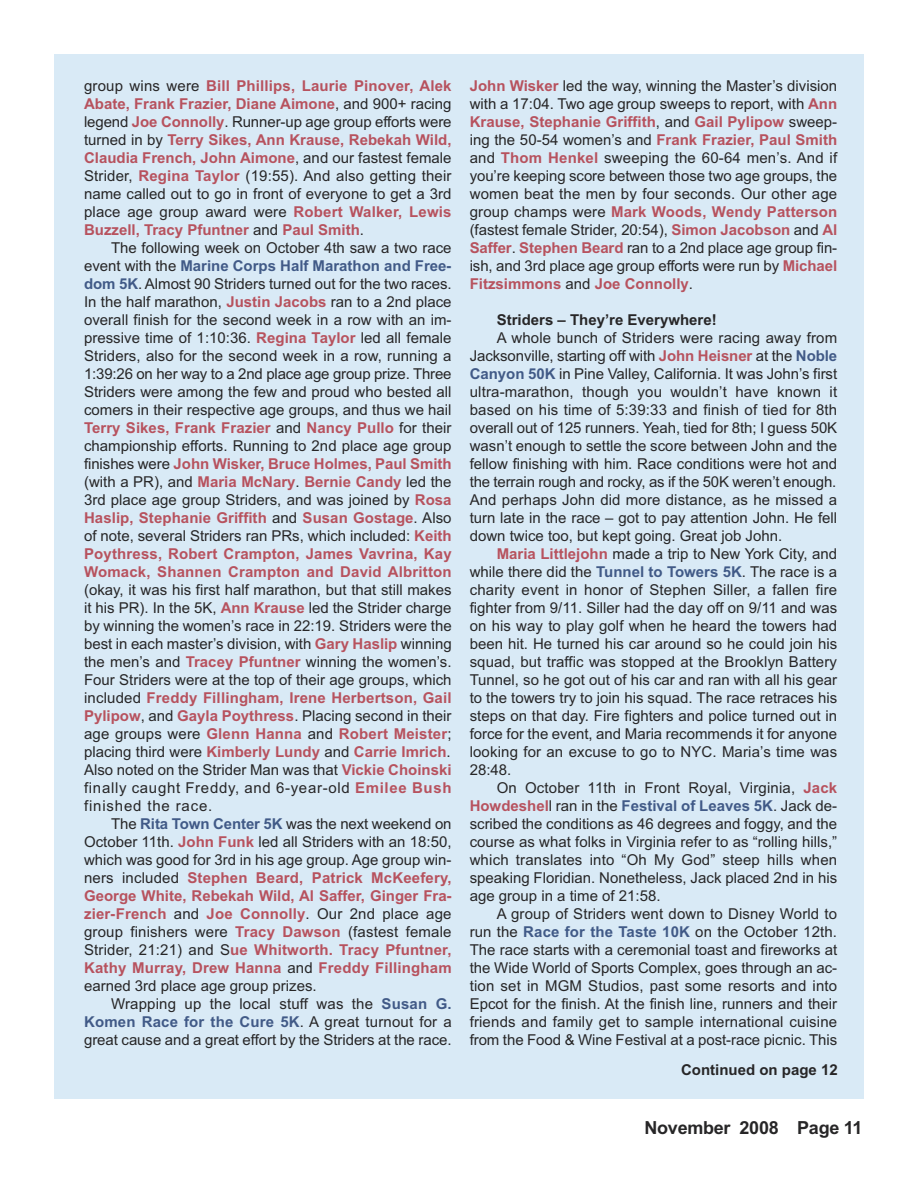
<style>
.page{position:relative;width:918px;height:1188px;background:#fff}
.page>*{position:absolute;margin:0;border:0;box-sizing:border-box;transform-origin:0 0}
.t1{font:700 18px "Arial";letter-spacing:-.015em;color:#272627}
.t2{font:15px/18px "Arial";color:#272627;text-align:justify}
.t3{font:700 15px "Arial";color:#272627}
.s1{font-weight:700;color:#b7525e}
.s2{font-weight:700;color:#415a87}
</style>
<div class="page">
<div style="left:54px;top:54px;width:810px;height:1044px;background:#d9eaf6"></div>
<p class="t2" style="left:84px;top:77px;width:369px">group wins were <span class="s1">Bill Phillips, Laurie Pinover, Alek Abate, Frank Frazier, Diane Aimone</span>, and 900+ racing legend <span class="s1">Joe Connolly</span>. Runner-up age group efforts were turned in by <span class="s1">Terry Sikes, Ann Krause, Rebekah Wild, Claudia French, John Aimone</span>, and our fastest female Strider, <span class="s1">Regina Taylor</span> (19:55). And also getting their name called out to go in front of everyone to get a 3rd place age group award were <span class="s1">Robert Walker, Lewis Buzzell, Tracy Pfuntner</span> and <span class="s1">Paul Smith</span>.</p>
<p class="t2" style="left:84px;top:239px;width:369px;text-indent:27px">The following week on October 4th saw a two race event with the <span class="s2">Marine Corps Half Marathon and Free&shy;dom 5K</span>. Almost 90 Striders turned out for the two races.<br>In the half marathon, <span class="s1">Justin Jacobs</span> ran to a 2nd place overall finish for the second week in a row with an im&shy;pressive time of 1:10:36. <span class="s1">Regina Taylor</span> led all female Striders, also for the second week in a row, running a 1:39:26 on her way to a 2nd place age group prize. Three Striders were among the few and proud who bested all comers in their respective age groups, and thus we hail <span class="s1">Terry Sikes, Frank Frazier</span> and <span class="s1">Nancy Pullo</span> for their championship efforts. Running to 2nd place age group finishes were <span class="s1">John Wisker, Bruce Holmes, Paul Smith </span>(with a PR), and <span class="s1">Maria McNary</span>. <span class="s1">Bernie Candy</span> led the 3rd place age group Striders, and was joined by <span class="s1">Rosa Haslip, Stephanie Griffith</span> and <span class="s1">Susan Gostage</span>. Also of note, several Striders ran PRs, which included: <span class="s1">Keith Poythress, Robert Crampton, James Vavrina, Kay Womack, Shannen Crampton and David Albritton</span></p>
<p class="t2" style="left:84px;top:581px;width:369px">(okay, it was his first half marathon, but that still makes it his PR). In the 5K, <span class="s1">Ann Krause</span> led the Strider charge by winning the women’s race in 22:19. Striders were the best in each master’s division, with <span class="s1">Gary Haslip</span> winning the men’s and <span class="s1">Tracey Pfuntner</span> winning the women’s.<br>Four Striders were at the top of their age groups, which included <span class="s1">Freddy Fillingham, Irene Herbertson, Gail Pylipow</span>, and <span class="s1">Gayla Poythress</span>. Placing second in their age groups were <span class="s1">Glenn Hanna</span> and <span class="s1">Robert Meister</span>; placing third were <span class="s1">Kimberly Lundy</span> and <span class="s1">Carrie Imrich</span>.<br>Also noted on the Strider Man was that <span class="s1">Vickie Choinski </span>finally caught Freddy, and 6-year-old <span class="s1">Emilee Bush </span>finished the race.</p>
<p class="t2" style="left:84px;top:815px;width:369px;text-indent:27px">The <span class="s2">Rita Town Center 5K</span> was the next weekend on October 11th. <span class="s1">John Funk</span> led all Striders with an 18:50, which was good for 3rd in his age group. Age group win&shy;ners included <span class="s1">Stephen Beard, Patrick McKeefery, George White, Rebekah Wild, Al Saffer, Ginger Fra&shy;zier-French</span> and <span class="s1">Joe Connolly</span>. Our 2nd place age group finishers were <span class="s1">Tracy Dawson</span> (fastest female Strider, 21:21) and S<span class="s1">ue Whitworth. Tracy Pfuntner, Kathy Murray, Drew Hanna</span> and <span class="s1">Freddy Fillingham </span>earned 3rd place age group prizes.</p>
<p class="t2" style="left:84px;top:995px;width:369px;text-indent:27px">Wrapping up the local stuff was the <span class="s2">Susan G.<br>Komen Race for the Cure 5K</span>. A great turnout for a great cause and a great effort by the Striders at the race.</p>
<p class="t2" style="left:470px;top:77px;width:369px"><span class="s1">John Wisker</span> led the way, winning the Master’s division with a 17:04. Two age group sweeps to report, with <span class="s1">Ann Krause, Stephanie Griffith</span>, and <span class="s1">Gail Pylipow</span> sweep&shy;ing the 50-54 women’s and <span class="s1">Frank Frazier, Paul Smith </span>and <span class="s1">Thom Henkel</span> sweeping the 60-64 men’s. And if you’re keeping score between those two age groups, the women beat the men by four seconds. Our other age group champs were <span class="s1">Mark Woods, Wendy Patterson </span>(fastest female Strider, 20:54), <span class="s1">Simon Jacobson</span> and <span class="s1">Al Saffer</span>. <span class="s1">Stephen Beard</span> ran to a 2nd place age group fin&shy;ish, and 3rd place age group efforts were run by <span class="s1">Michael Fitzsimmons</span> and <span class="s1">Joe Connolly</span>.</p>
<p class="t3" style="left:497px;top:311px;width:222px">Striders – They’re Everywhere!</p>
<p class="t2" style="left:470px;top:329px;width:369px;text-indent:27px">A whole bunch of Striders were racing away from Jacksonville, starting off with <span class="s1">John Heisner</span> at the <span class="s2">Noble Canyon 50K</span> in Pine Valley, California. It was John’s first ultra-marathon, though you wouldn’t have known it based on his time of 5:39:33 and finish of tied for 8th overall out of 125 runners. Yeah, tied for 8th; I guess 50K wasn’t enough to settle the score between John and the fellow finishing with him. Race conditions were hot and the terrain rough and rocky, as if the 50K weren’t enough.<br>And perhaps John did more distance, as he missed a turn late in the race – got to pay attention John. He fell down twice too, but kept going. Great job John.</p>
<p class="t2" style="left:470px;top:545px;width:369px;text-indent:27px"><span class="s1">Maria Littlejohn</span> made a trip to New York City, and while there did the <span class="s2">Tunnel to Towers 5K</span>. The race is a charity event in honor of Stephen Siller, a fallen fire fighter from 9/11. Siller had the day off on 9/11 and was on his way to play golf when he heard the towers had been hit. He turned his car around so he could join his squad, but traffic was stopped at the Brooklyn Battery Tunnel, so he got out of his car and ran with all his gear to the towers try to join his squad. The race retraces his steps on that day. Fire fighters and police turned out in force for the event, and Maria recommends it for anyone looking for an excuse to go to NYC. Maria’s time was 28:48.</p>
<p class="t2" style="left:470px;top:779px;width:369px;text-indent:27px">On October 11th in Front Royal, Virginia, <span class="s1">Jack Howdeshel</span>l ran in the <span class="s2">Festival of Leaves 5K</span>. Jack de&shy;scribed the conditions as 46 degrees and foggy, and the course as what folks in Virginia refer to as “rolling hills,” which translates into “Oh My God” steep hills when speaking Floridian. Nonetheless, Jack placed 2nd in his age group in a time of 21:58.</p>
<p class="t2" style="left:470px;top:905px;width:369px;text-indent:27px">A group of Striders went down to Disney World to run the <span class="s2">Race for the Taste 10K</span> on the October 12th.<br>The race starts with a ceremonial toast and fireworks at the Wide World of Sports Complex, goes through an ac&shy;tion set in MGM Studios, past some resorts and into Epcot for the finish. At the finish line, runners and their friends and family get to sample international cuisine from the Food &amp; Wine Festival at a post-race picnic. This</p>
<p class="t3" style="left:681px;top:1061px;width:158px">Continued on page 12</p>
<p class="t1" style="left:645px;top:1118px;width:219px">November 2008 Page 11</p>
</div>
